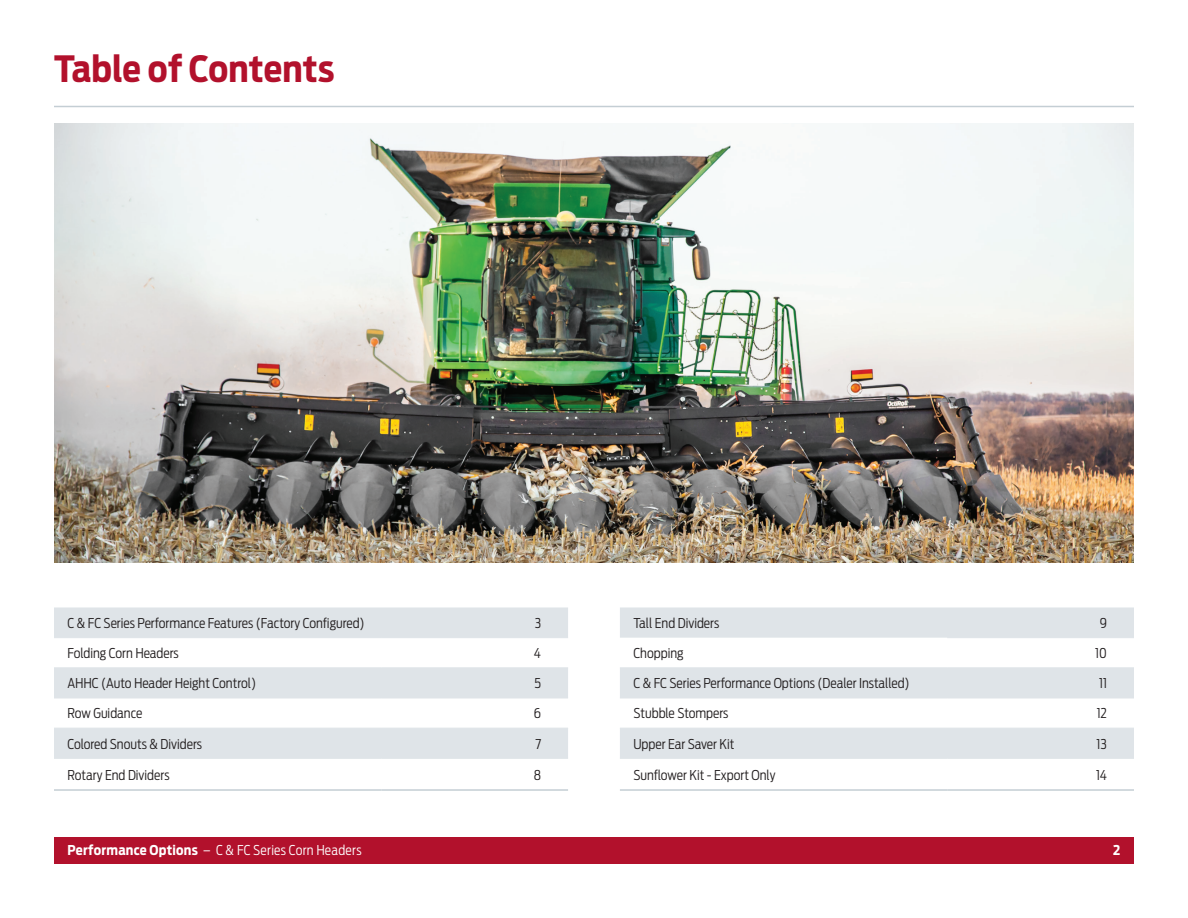
<style>
.page{position:relative;width:1188px;height:918px;background:#fff}
.page>*{position:absolute;margin:0;border:0;box-sizing:border-box;transform-origin:0 0}
.t1{font:700 36px "Antenna Cond";letter-spacing:.005em;color:#b2112c}
.t2{font:300 13.5px "Antenna Cond";color:#231f20}
.t3{font:300 13.5px "Antenna Cond";letter-spacing:.02em;color:#fff}
.t4{font:700 13.5px "Antenna Cond";color:#fff}
.s1{font-weight:700}
</style>
<div class="page">
<div style="left:54px;top:837px;width:1080px;height:27px;background:#b2112c"></div>
<hr style="left:54px;top:106px;width:1080px;height:1px;background:#c4ced4">
<svg style="left:54px;top:608px;width:514px;height:150px;fill:#dfe4e8"></svg>
<hr style="left:54px;top:637px;width:327px;height:1px;background:#dfe4e8">
<hr style="left:381px;top:637px;width:187px;height:1px;background:#dfe4e8">
<hr style="left:54px;top:667px;width:327px;height:1px;background:#dfe4e8">
<hr style="left:381px;top:667px;width:187px;height:1px;background:#dfe4e8">
<hr style="left:54px;top:698px;width:327px;height:1px;background:#dfe4e8">
<hr style="left:381px;top:698px;width:187px;height:1px;background:#dfe4e8">
<hr style="left:54px;top:728px;width:327px;height:1px;background:#dfe4e8">
<hr style="left:381px;top:728px;width:187px;height:1px;background:#dfe4e8">
<hr style="left:54px;top:758px;width:327px;height:1px;background:#dfe4e8">
<hr style="left:381px;top:758px;width:187px;height:1px;background:#dfe4e8">
<hr style="left:54px;top:789px;width:327px;height:2px;background:#c4ced4">
<hr style="left:381px;top:789px;width:187px;height:2px;background:#c4ced4">
<svg style="left:620px;top:608px;width:514px;height:150px;fill:#dfe4e8"></svg>
<hr style="left:947px;top:637px;width:187px;height:1px;background:#dfe4e8">
<hr style="left:620px;top:667px;width:327px;height:1px;background:#dfe4e8">
<hr style="left:947px;top:667px;width:187px;height:1px;background:#dfe4e8">
<hr style="left:620px;top:698px;width:327px;height:1px;background:#dfe4e8">
<hr style="left:947px;top:698px;width:187px;height:1px;background:#dfe4e8">
<hr style="left:620px;top:728px;width:327px;height:1px;background:#dfe4e8">
<hr style="left:947px;top:728px;width:187px;height:1px;background:#dfe4e8">
<hr style="left:620px;top:758px;width:327px;height:1px;background:#dfe4e8">
<hr style="left:947px;top:758px;width:187px;height:1px;background:#dfe4e8">
<hr style="left:620px;top:789px;width:327px;height:2px;background:#c4ced4">
<hr style="left:947px;top:789px;width:187px;height:2px;background:#c4ced4">
<img style="left:54px;top:123px;width:1080px;height:440px">
<h1 class="t1" style="left:54px;top:47px;width:282px">Table of Contents</h1>
<p class="t2" style="left:68px;top:615px;width:299px">C &amp; FC Series Performance Features (Factory Configured)</p>
<p class="t2" style="left:535px;top:615px;width:8px">3</p>
<p class="t2" style="left:68px;top:645px;width:113px">Folding Corn Headers</p>
<p class="t2" style="left:534px;top:645px;width:9px">4</p>
<p class="t2" style="left:68px;top:676px;width:190px">AHHC (Auto Header Height Control)</p>
<p class="t2" style="left:534px;top:676px;width:8px">5</p>
<p class="t2" style="left:68px;top:706px;width:76px">Row Guidance</p>
<p class="t2" style="left:534px;top:706px;width:9px">6</p>
<p class="t2" style="left:68px;top:736px;width:136px">Colored Snouts &amp; Dividers</p>
<p class="t2" style="left:535px;top:736px;width:7px">7</p>
<p class="t2" style="left:68px;top:767px;width:104px">Rotary End Dividers</p>
<p class="t2" style="left:534px;top:767px;width:9px">8</p>
<p class="t2" style="left:633px;top:615px;width:87px">Tall End Dividers</p>
<p class="t2" style="left:1100px;top:615px;width:9px">9</p>
<p class="t2" style="left:633px;top:645px;width:52px">Chopping</p>
<p class="t2" style="left:1095px;top:645px;width:13px">10</p>
<p class="t2" style="left:633px;top:676px;width:278px">C &amp; FC Series Performance Options (Dealer Installed)</p>
<p class="t2" style="left:1099px;top:676px;width:9px">11</p>
<p class="t2" style="left:633px;top:706px;width:97px">Stubble Stompers</p>
<p class="t2" style="left:1097px;top:706px;width:12px">12</p>
<p class="t2" style="left:633px;top:736px;width:103px">Upper Ear Saver Kit</p>
<p class="t2" style="left:1097px;top:736px;width:12px">13</p>
<p class="t2" style="left:633px;top:767px;width:144px">Sunflower Kit - Export Only</p>
<p class="t2" style="left:1096px;top:767px;width:12px">14</p>
<p class="t3" style="left:68px;top:842px;width:296px"><span class="s1">Performance Options</span> – C &amp; FC Series Corn Headers</p>
<p class="t4" style="left:1113px;top:842px;width:9px">2</p>
</div>
